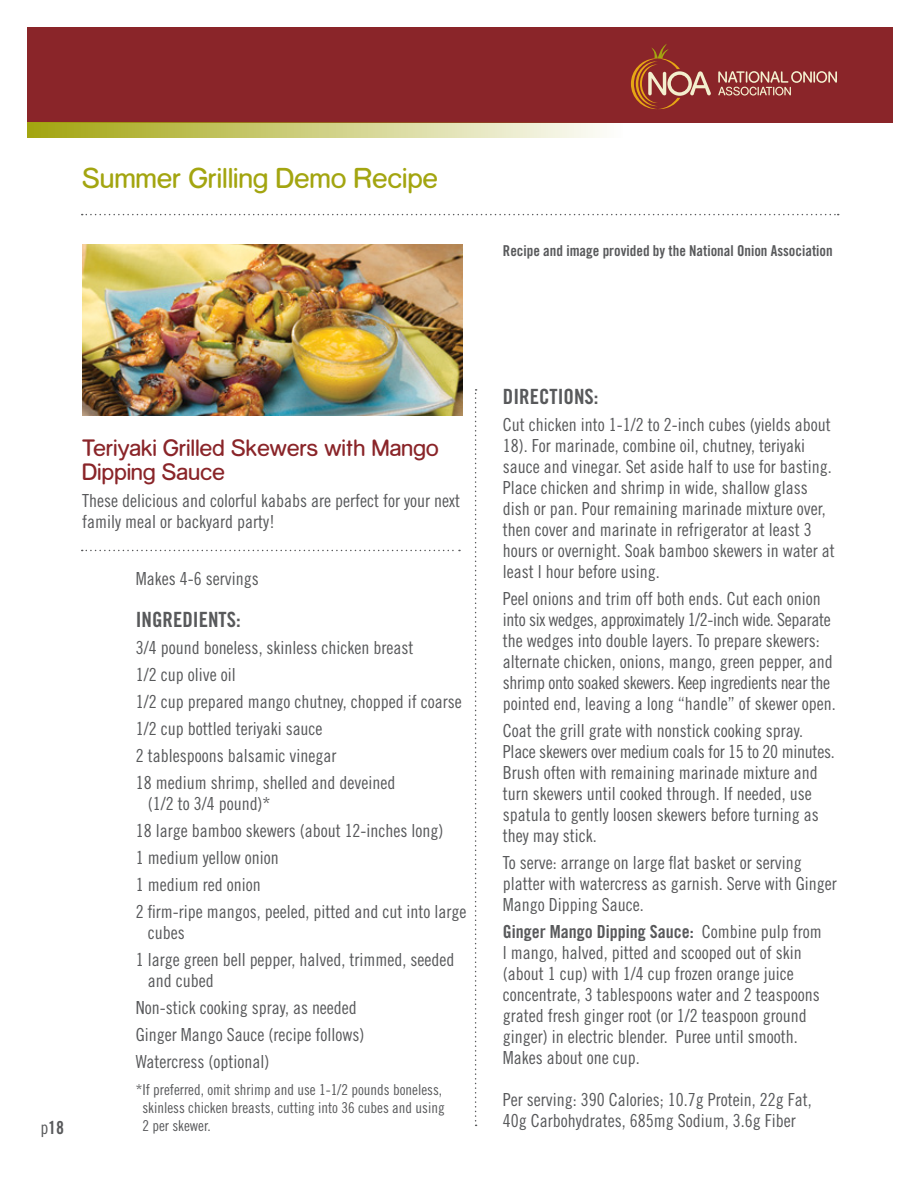
<style>
.page{position:relative;width:918px;height:1188px;background:#fff}
.page>*{position:absolute;margin:0;border:0;box-sizing:border-box;transform-origin:0 0}
.t1{font:25.5px "Rocko FLF";letter-spacing:.02em;color:#a3a510}
.t2{font:21px/24px "Rocko FLF";letter-spacing:.02em;color:#8a2529}
.t3{font:21px "Trade Gothic Bold Cond Twenty";color:#58595b}
.t4{font:18px/21px "Trade Gothic Cond Eighteen";color:#58595b}
.t5{font:18px "Trade Gothic Bold Cond Twenty";color:#58595b}
.t6{font:15px/18px "Trade Gothic Cond Eighteen";color:#58595b}
.t7{font:15px "Trade Gothic Bold Cond Twenty";color:#58595b}
.s1{font-family:"Trade Gothic Cond Eighteen"}
</style>
<div class="page">
<div style="left:27px;top:27px;width:865px;height:95px;background:#8a2529"></div>
<svg style="left:27px;top:122px;width:595px;height:15px;background:#ccc97e"></svg>
<svg style="left:718px;top:71px;width:119px;height:25px"></svg>
<svg style="left:631px;top:44px;width:80px;height:65px"></svg>
<img style="left:82px;top:244px;width:380px;height:172px">
<svg style="left:475px;top:389px;width:2px;height:737px"></svg>
<svg style="left:82px;top:550px;width:378px;height:1px"></svg>
<svg style="left:82px;top:214px;width:757px;height:1px"></svg>
<h1 class="t1" style="left:82px;top:163px;width:357px">Summer Grilling Demo Recipe</h1>
<p class="t7" style="left:503px;top:241px;width:331px">Recipe and image provided by the National Onion Association</p>
<p class="t5" style="left:40px;top:1116px;width:25px"><span class="s1">p</span>18</p>
<p class="t2" style="left:82px;top:436px;width:358px">Teriyaki Grilled Skewers with Mango<br>Dipping Sauce</p>
<p class="t4" style="left:82px;top:490px;width:379px">These delicious and colorful kababs are perfect for your next family meal or backyard party!</p>
<p class="t4" style="left:136px;top:567px;width:124px">Makes 4-6 servings</p>
<p class="t3" style="left:136px;top:606px;width:10px">ingr</p>
<p class="t3" style="left:173px;top:606px;width:69px">edi ents:</p>
<p class="t4" style="left:136px;top:633px;width:328px;line-height:27px">3/4 pound boneless, skinless chicken breast<br>1/2 cup olive oil<br>1/2 cup prepared mango chutney, chopped if coarse 1/2 cup bottled teriyaki sauce<br>2 tablespoons balsamic vinegar<br>18 medium shrimp, shelled and deveined</p>
<p class="t4" style="left:136px;top:789px;width:332px;line-height:27px;text-indent:12px">(1/2 to 3/4 pound)*<br>18 large bamboo skewers (about 12-inches long)<br>1 medium yellow onion<br>1 medium red onion<br>2 firm-ripe mangos, peeled, pitted and cut into large</p>
<p class="t4" style="left:136px;top:918px;width:320px;line-height:27px;text-indent:12px">cubes<br>1 large green bell pepper, halved, trimmed, seeded</p>
<p class="t4" style="left:136px;top:966px;width:230px;line-height:27px;text-indent:12px">and cubed<br>Non-stick cooking spray, as needed<br>Ginger Mango Sauce (recipe follows)<br>Watercress (optional)</p>
<p class="t6" style="left:142px;top:1080px;width:304px;text-indent:-7px">*If preferred, omit shrimp and use 1-1/2 pounds boneless, skinless chicken breasts, cutting into 36 cubes and using<br>2 per skewer.</p>
<p class="t3" style="left:503px;top:384px;width:46px">directions</p>
<p class="t3" style="left:594px;top:384px;width:6px">:</p>
<p class="t4" style="left:503px;top:414px;width:333px">Cut chicken into 1-1/2 to 2-inch cubes (yields about 18). For marinade, combine oil, chutney, teriyaki sauce and vinegar. Set aside half to use for basting.<br>Place chicken and shrimp in wide, shallow glass dish or pan. Pour remaining marinade mixture over, then cover and marinate in refrigerator at least 3 hours or overnight. Soak bamboo skewers in water at least l hour before using.</p>
<p class="t4" style="left:503px;top:588px;width:334px">Peel onions and trim off both ends. Cut each onion into six wedges, approximately 1/2-inch wide. Separate the wedges into double layers. To prepare skewers: alternate chicken, onions, mango, green pepper, and shrimp onto soaked skewers. Keep ingredients near the pointed end, leaving a long “handle” of skewer open.</p>
<p class="t4" style="left:503px;top:720px;width:333px">Coat the grill grate with nonstick cooking spray.<br>Place skewers over medium coals for 15 to 20 minutes.<br>Brush often with remaining marinade mixture and turn skewers until cooked through. If needed, use spatula to gently loosen skewers before turning as they may stick.</p>
<p class="t4" style="left:503px;top:852px;width:335px">To serve: arrange on large flat basket or serving platter with watercress as garnish. Serve with Ginger<br>Mango Dipping Sauce.</p>
<p class="t5" style="left:503px;top:921px;width:320px">Ginger Mango Dipping Sauce: <span class="s1">Combine pulp from</span></p>
<p class="t4" style="left:503px;top:942px;width:318px">l mango, halved, pitted and scooped out of skin (about 1 cup) with 1/4 cup frozen orange juice concentrate, 3 tablespoons water and 2 teaspoons grated fresh ginger root (or 1/2 teaspoon ground ginger) in electric blender. Puree until smooth.<br>Makes about one cup.</p>
<p class="t4" style="left:503px;top:1089px;width:310px">Per serving: 390 Calories; 10.7g Protein, 22g Fat,<br>40g Carbohydrates, 685mg Sodium, 3.6g Fiber</p>
</div>
